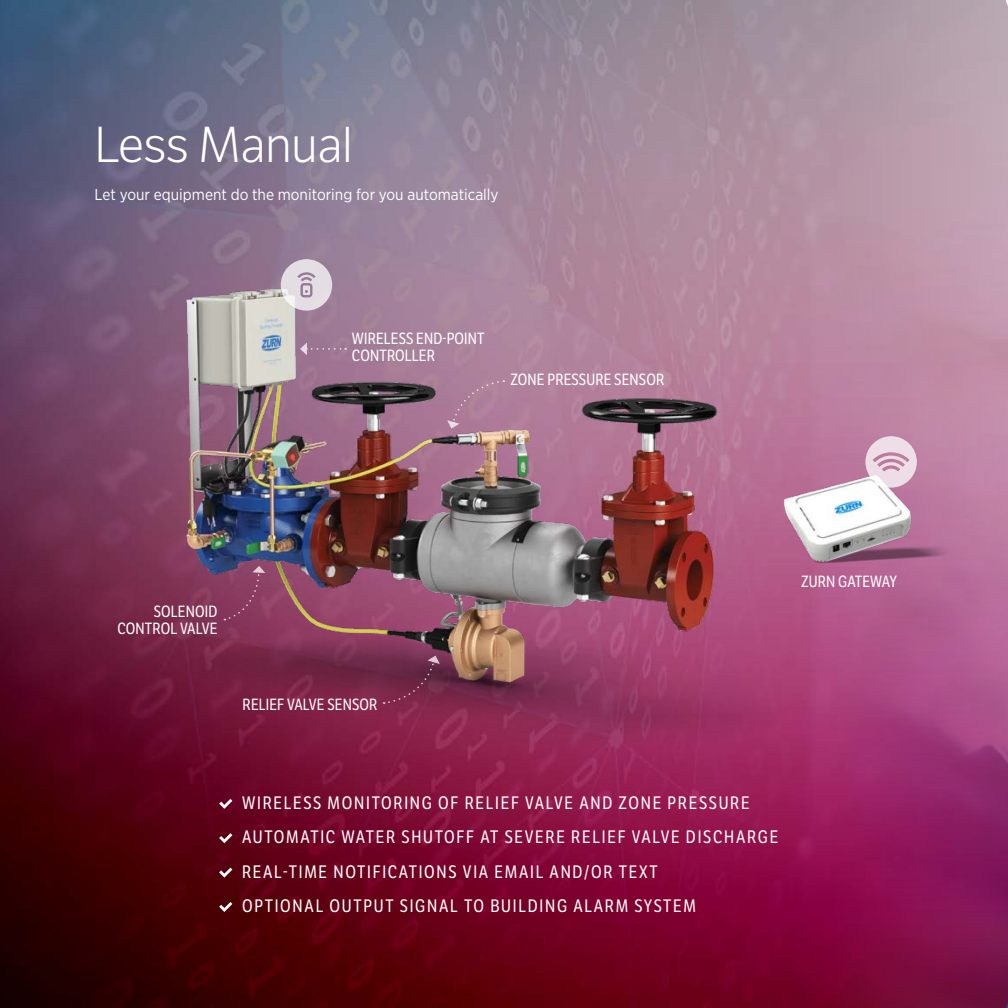
<style>
.page{position:relative;width:1008px;height:1008px;background:#fff}
.page>*{position:absolute;margin:0;border:0;box-sizing:border-box;transform-origin:0 0}
.t1{font:49px "LFT Etica Lt";color:#fff}
.t2{font:17.5px/34.3px "LFT Etica Condensed";letter-spacing:.1em;color:#fff}
.t3{font:15.75px/17.5px "LFT Etica Condensed";letter-spacing:.01em;color:#fff;text-align:right}
.t4{font:15.75px "Gotham Narrow";color:#fff}
</style>
<div class="page">
<img style="left:0;top:0;width:1008px;height:1008px">
<svg style="left:219px;top:799px;width:13px;height:10px"></svg>
<svg style="left:219px;top:833px;width:13px;height:10px"></svg>
<svg style="left:219px;top:868px;width:13px;height:10px"></svg>
<svg style="left:219px;top:902px;width:13px;height:10px"></svg>
<img style="left:92px;top:192px;width:719px;height:588px">
<svg style="left:281px;top:259px;width:51px;height:52px;background:#d2c7d1"></svg>
<svg style="left:224px;top:566px;width:41px;height:54px;background:#8a4265"></svg>
<div style="left:447px;top:380px;width:57px;height:49px;background:#ad7d99"></div>
<svg style="left:384px;top:656px;width:56px;height:48px;background:#722c4a"></svg>
<svg style="left:300px;top:343px;width:46px;height:12px"></svg>
<img style="left:729px;top:448px;width:237px;height:133px">
<svg style="left:865px;top:436px;width:52px;height:52px;background:#e0c3d3"></svg>
<h1 class="t1" style="left:94px;top:117px;width:259px">Less Manual</h1>
<p class="t4" style="left:94px;top:185px;width:406px">Let your equipment do the monitoring for you automatically</p>
<p class="t3" style="left:352px;top:330px;width:134px;text-align:left">WIRELESS END-POINT<br>CONTROLLER</p>
<p class="t3" style="left:511px;top:371px;width:155px">ZONE PRESSURE SENSOR</p>
<p class="t3" style="left:117px;top:603px;width:102px">SOLENOID<br>CONTROL VALVE</p>
<p class="t3" style="left:243px;top:696px;width:136px">RELIEF VALVE SENSOR</p>
<p class="t3" style="left:801px;top:573px;width:97px">ZURN GATEWAY</p>
<p class="t2" style="left:242px;top:786px;width:538px">WIRELESS MONITORING OF RELIEF VALVE AND ZONE PRESSURE AUTOMATIC WATER SHUTOFF AT SEVERE RELIEF VALVE DISCHARGE REAL-TIME NOTIFICATIONS VIA EMAIL AND/OR TEXT<br>OPTIONAL OUTPUT SIGNAL TO BUILDING ALARM SYSTEM</p>
</div>
